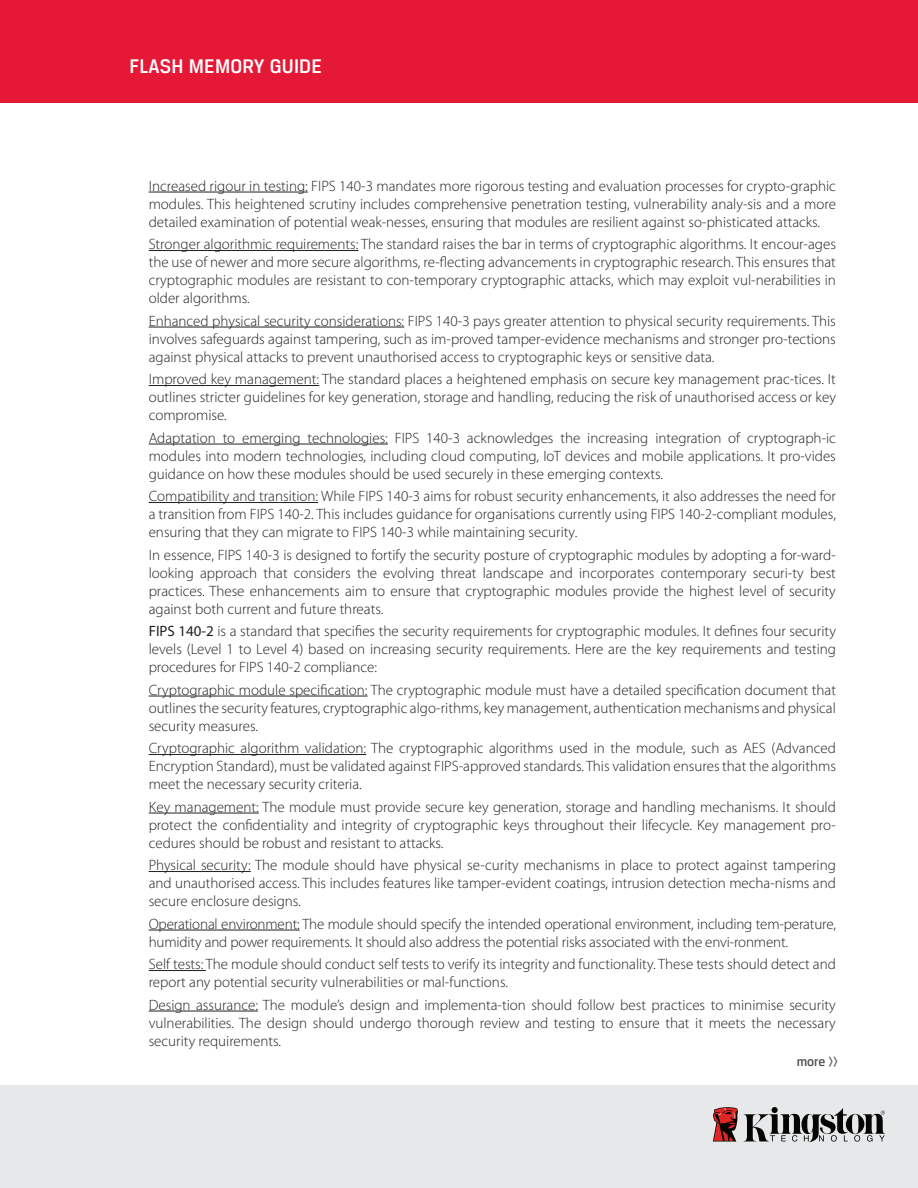
<style>
.page{position:relative;width:918px;height:1188px;background:#fff}
.page>*{position:absolute;margin:0;border:0;box-sizing:border-box;transform-origin:0 0}
.t1{font:500 21px "Breuer Text";letter-spacing:.01em;color:#fff}
.t2{font:300 15px/18px "Myriad Pro";color:#231f20;text-align:justify}
.t3{font:500 13.5px "Breuer Text";color:#525051}
.s1{font-weight:400}
</style>
<div class="page">
<div style="left:0;top:0;width:918px;height:103px;background:#e51836"></div>
<div style="left:0;top:1085px;width:918px;height:103px;background:#e6e8ea"></div>
<svg style="left:744px;top:1107px;width:141px;height:35px"></svg>
<svg style="left:713px;top:1107px;width:25px;height:35px"></svg>
<hr style="left:149px;top:192px;width:159px;height:1px;background:#231f20">
<hr style="left:149px;top:250px;width:209px;height:1px;background:#231f20">
<hr style="left:149px;top:327px;width:255px;height:1px;background:#231f20">
<hr style="left:149px;top:385px;width:170px;height:1px;background:#231f20">
<hr style="left:149px;top:444px;width:239px;height:1px;background:#231f20">
<hr style="left:149px;top:502px;width:169px;height:1px;background:#231f20">
<hr style="left:149px;top:696px;width:219px;height:1px;background:#231f20">
<hr style="left:149px;top:754px;width:217px;height:1px;background:#231f20">
<hr style="left:149px;top:813px;width:110px;height:1px;background:#231f20">
<hr style="left:149px;top:871px;width:102px;height:1px;background:#231f20">
<hr style="left:149px;top:930px;width:151px;height:1px;background:#231f20">
<hr style="left:149px;top:970px;width:57px;height:1px;background:#231f20">
<hr style="left:149px;top:1011px;width:109px;height:1px;background:#231f20">
<h1 class="t1" style="left:130px;top:55px;width:194px">FLASH MEMORY GUIDE</h1>
<p class="t2" style="left:149px;top:176px;width:689px">Increased rigour in testing: FIPS 140-3 mandates more rigorous testing and evaluation processes for crypto-graphic modules. This heightened scrutiny includes comprehensive penetration testing, vulnerability analy-sis and a more detailed examination of potential weak-nesses, ensuring that modules are resilient against so-phisticated attacks.</p>
<p class="t2" style="left:149px;top:235px;width:689px">Stronger algorithmic requirements: The standard raises the bar in terms of cryptographic algorithms. It encour-ages the use of newer and more secure algorithms, re-flecting advancements in cryptographic research. This ensures that cryptographic modules are resistant to con-temporary cryptographic attacks, which may exploit vul-nerabilities in older algorithms.</p>
<p class="t2" style="left:149px;top:311px;width:689px">Enhanced physical security considerations: FIPS 140-3 pays greater attention to physical security requirements. This involves safeguards against tampering, such as im-proved tamper-evidence mechanisms and stronger pro-tections against physical attacks to prevent unauthorised access to cryptographic keys or sensitive data.</p>
<p class="t2" style="left:149px;top:370px;width:689px">Improved key management: The standard places a heightened emphasis on secure key management prac-tices. It outlines stricter guidelines for key generation, storage and handling, reducing the risk of unauthorised access or key compromise.</p>
<p class="t2" style="left:149px;top:428px;width:689px">Adaptation to emerging technologies: FIPS 140-3 acknowledges the increasing integration of cryptograph-ic modules into modern technologies, including cloud computing, IoT devices and mobile applications. It pro-vides guidance on how these modules should be used securely in these emerging contexts.</p>
<p class="t2" style="left:149px;top:487px;width:689px">Compatibility and transition: While FIPS 140-3 aims for robust security enhancements, it also addresses the need for a transition from FIPS 140-2. This includes guidance for organisations currently using FIPS 140-2-compliant modules, ensuring that they can migrate to FIPS 140-3 while maintaining security.</p>
<p class="t2" style="left:149px;top:545px;width:689px">In essence, FIPS 140-3 is designed to fortify the security posture of cryptographic modules by adopting a for-ward&shy;looking approach that considers the evolving threat landscape and incorporates contemporary securi-ty best practices. These enhancements aim to ensure that cryptographic modules provide the highest level of security against both current and future threats.</p>
<p class="t2" style="left:149px;top:622px;width:689px"><span class="s1">FIPS 140-2</span> is a standard that specifies the security requirements for cryptographic modules. It defines four security levels (Level 1 to Level 4) based on increasing security requirements. Here are the key requirements and testing procedures for FIPS 140-2 compliance:</p>
<p class="t2" style="left:149px;top:680px;width:689px">Cryptographic module specification: The cryptographic module must have a detailed specification document that outlines the security features, cryptographic algo-rithms, key management, authentication mechanisms and physical security measures.</p>
<p class="t2" style="left:149px;top:739px;width:689px">Cryptographic algorithm validation: The cryptographic algorithms used in the module, such as AES (Advanced Encryption Standard), must be validated against FIPS-approved standards. This validation ensures that the algorithms meet the necessary security criteria.</p>
<p class="t2" style="left:149px;top:797px;width:689px">Key management: The module must provide secure key generation, storage and handling mechanisms. It should protect the confidentiality and integrity of cryptographic keys throughout their lifecycle. Key management pro&shy;cedures should be robust and resistant to attacks.</p>
<p class="t2" style="left:149px;top:856px;width:689px">Physical security: The module should have physical se-curity mechanisms in place to protect against tampering and unauthorised access. This includes features like tamper-evident coatings, intrusion detection mecha-nisms and secure enclosure designs.</p>
<p class="t2" style="left:149px;top:914px;width:689px">Operational environment: The module should specify the intended operational environment, including tem-perature, humidity and power requirements. It should also address the potential risks associated with the envi-ronment.</p>
<p class="t2" style="left:149px;top:955px;width:689px">Self tests: The module should conduct self tests to verify its integrity and functionality. These tests should detect and report any potential security vulnerabilities or mal-functions.</p>
<p class="t2" style="left:149px;top:995px;width:689px">Design assurance: The module’s design and implementa-tion should follow best practices to minimise security vulnerabilities. The design should undergo thorough review and testing to ensure that it meets the necessary security requirements.</p>
<p class="t3" style="left:797px;top:1054px;width:43px">more &gt;&gt;</p>
</div>
